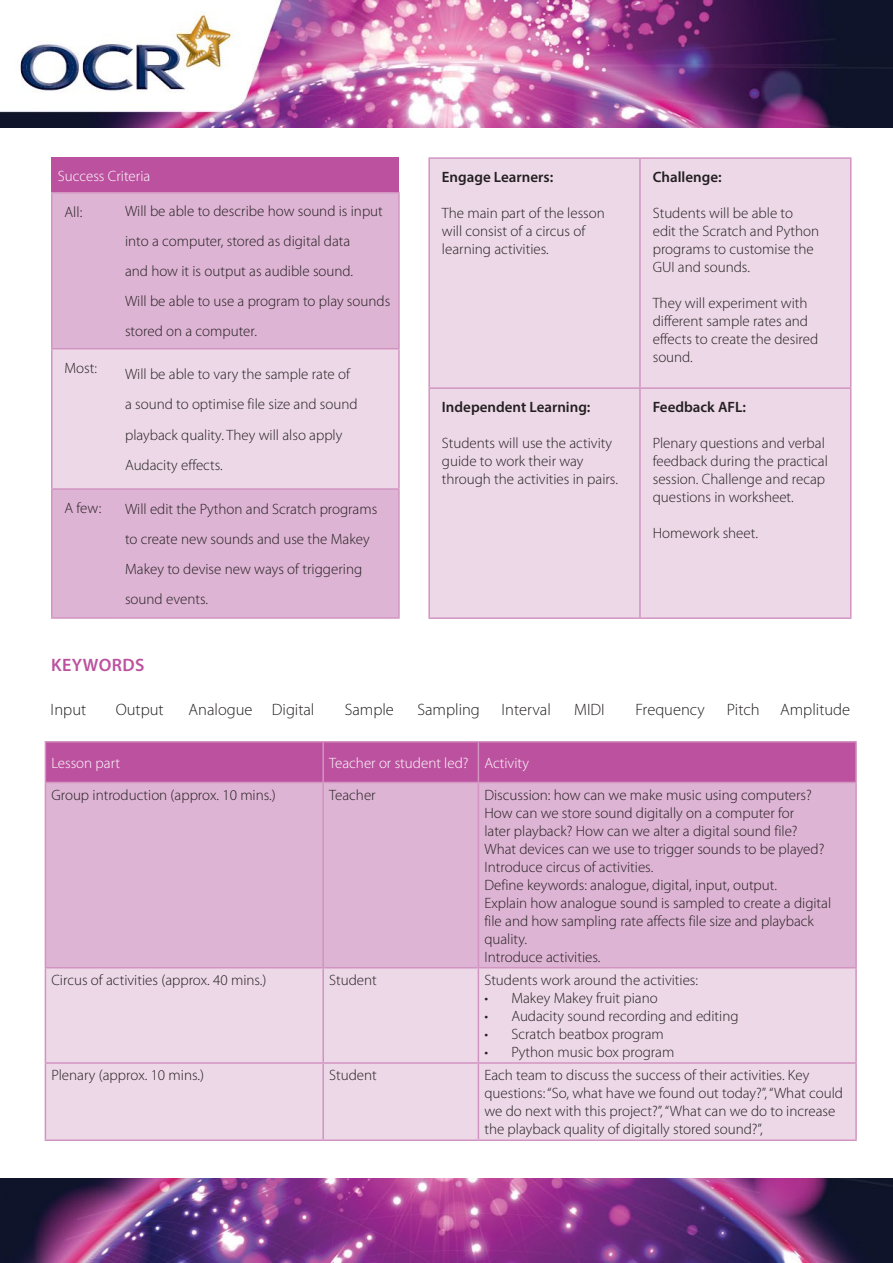
<style>
.page{position:relative;width:893px;height:1263px;background:#fff}
.page>*{position:absolute;margin:0;border:0;box-sizing:border-box;transform-origin:0 0}
.t1{font:600 18px "Myriad Pro";letter-spacing:.02em;color:#bc529f}
.t2{font:300 16.5px "Myriad Pro";color:#231f20}
.t3{font:300 15px/18px "Myriad Pro";color:#231f20}
.t4{font:600 15px "Myriad Pro";color:#231f20}
.t5{font:300 15px "Myriad Pro";color:#fff}
</style>
<div class="page">
<img style="left:0;top:0;width:893px;height:127px">
<img style="left:0;top:1178px;width:893px;height:85px">
<div style="left:52px;top:157px;width:347px;height:36px;background:#bc529f"></div>
<div style="left:53px;top:193px;width:345px;height:424px;background:#deb4d4"></div>
<div style="left:53px;top:349px;width:345px;height:139px;background:#edd8e8"></div>
<hr style="left:51px;top:192px;width:68px;height:1px;background:#d294c1">
<hr style="left:51px;top:193px;width:2px;height:155px;background:#d294c1">
<hr style="left:119px;top:192px;width:281px;height:1px;background:#d294c1">
<hr style="left:398px;top:193px;width:2px;height:155px;background:#d294c1">
<hr style="left:51px;top:348px;width:68px;height:1px;background:#d294c1">
<hr style="left:51px;top:349px;width:2px;height:139px;background:#d294c1">
<hr style="left:119px;top:348px;width:281px;height:1px;background:#d294c1">
<hr style="left:398px;top:349px;width:2px;height:139px;background:#d294c1">
<hr style="left:51px;top:488px;width:68px;height:2px;background:#d294c1">
<hr style="left:51px;top:490px;width:2px;height:127px;background:#d294c1">
<hr style="left:119px;top:488px;width:281px;height:2px;background:#d294c1">
<hr style="left:398px;top:490px;width:2px;height:127px;background:#d294c1">
<hr style="left:51px;top:617px;width:68px;height:2px;background:#d294c1">
<hr style="left:119px;top:617px;width:281px;height:2px;background:#d294c1">
<div style="left:430px;top:159px;width:420px;height:458px;background:#edd8e8"></div>
<hr style="left:428px;top:157px;width:212px;height:2px;background:#d294c1">
<hr style="left:428px;top:159px;width:2px;height:228px;background:#d294c1">
<hr style="left:640px;top:157px;width:211px;height:2px;background:#d294c1">
<hr style="left:639px;top:159px;width:2px;height:228px;background:#d294c1">
<hr style="left:850px;top:159px;width:1px;height:228px;background:#d294c1">
<hr style="left:428px;top:387px;width:212px;height:2px;background:#d294c1">
<hr style="left:428px;top:389px;width:2px;height:228px;background:#d294c1">
<hr style="left:640px;top:387px;width:211px;height:2px;background:#d294c1">
<hr style="left:639px;top:389px;width:2px;height:228px;background:#d294c1">
<hr style="left:850px;top:389px;width:1px;height:228px;background:#d294c1">
<hr style="left:428px;top:617px;width:212px;height:2px;background:#d294c1">
<hr style="left:640px;top:617px;width:211px;height:2px;background:#d294c1">
<div style="left:46px;top:742px;width:809px;height:40px;background:#bc529f"></div>
<div style="left:46px;top:783px;width:809px;height:184px;background:#deb4d4"></div>
<div style="left:46px;top:968px;width:809px;height:171px;background:#edd8e8"></div>
<hr style="left:45px;top:741px;width:278px;height:1px;background:#d294c1">
<hr style="left:45px;top:742px;width:1px;height:40px;background:#d294c1">
<hr style="left:323px;top:741px;width:155px;height:1px;background:#d294c1">
<hr style="left:322px;top:742px;width:2px;height:40px;background:#d294c1">
<hr style="left:478px;top:741px;width:379px;height:1px;background:#d294c1">
<hr style="left:478px;top:742px;width:1px;height:40px;background:#d294c1">
<hr style="left:855px;top:742px;width:2px;height:40px;background:#d294c1">
<hr style="left:45px;top:782px;width:278px;height:1px;background:#d294c1">
<hr style="left:45px;top:783px;width:1px;height:184px;background:#d294c1">
<hr style="left:323px;top:782px;width:155px;height:1px;background:#d294c1">
<hr style="left:322px;top:783px;width:2px;height:184px;background:#d294c1">
<hr style="left:478px;top:782px;width:379px;height:1px;background:#d294c1">
<hr style="left:478px;top:783px;width:1px;height:184px;background:#d294c1">
<hr style="left:855px;top:783px;width:2px;height:184px;background:#d294c1">
<hr style="left:45px;top:967px;width:278px;height:1px;background:#d294c1">
<hr style="left:45px;top:968px;width:1px;height:94px;background:#d294c1">
<hr style="left:323px;top:967px;width:155px;height:1px;background:#d294c1">
<hr style="left:322px;top:968px;width:2px;height:94px;background:#d294c1">
<hr style="left:478px;top:967px;width:379px;height:1px;background:#d294c1">
<hr style="left:478px;top:968px;width:1px;height:94px;background:#d294c1">
<hr style="left:855px;top:968px;width:2px;height:94px;background:#d294c1">
<hr style="left:45px;top:1062px;width:278px;height:2px;background:#d294c1">
<hr style="left:45px;top:1064px;width:1px;height:75px;background:#d294c1">
<hr style="left:323px;top:1062px;width:155px;height:2px;background:#d294c1">
<hr style="left:322px;top:1064px;width:2px;height:75px;background:#d294c1">
<hr style="left:478px;top:1062px;width:379px;height:2px;background:#d294c1">
<hr style="left:478px;top:1064px;width:1px;height:75px;background:#d294c1">
<hr style="left:855px;top:1064px;width:2px;height:75px;background:#d294c1">
<hr style="left:45px;top:1139px;width:278px;height:2px;background:#d294c1">
<hr style="left:323px;top:1139px;width:155px;height:2px;background:#d294c1">
<hr style="left:478px;top:1139px;width:379px;height:2px;background:#d294c1">
<p class="t5" style="left:58px;top:167px;width:94px">Success Criteria</p>
<p class="t3" style="left:65px;top:203px;width:19px">All:</p>
<p class="t3" style="left:125px;top:197px;width:267px;line-height:30px">Will be able to describe how sound is input into a computer, stored as digital data<br>and how it is output as audible sound.<br>Will be able to use a program to play sounds stored on a computer.</p>
<p class="t3" style="left:65px;top:359px;width:34px">Most:</p>
<p class="t3" style="left:125px;top:360px;width:234px;line-height:30px">Will be able to vary the sample rate of a sound to optimise file size and sound playback quality. They will also apply Audacity effects.</p>
<p class="t3" style="left:65px;top:499px;width:39px">A few:</p>
<p class="t3" style="left:125px;top:494px;width:254px;line-height:30px">Will edit the Python and Scratch programs to create new sounds and use the Makey<br>Makey to devise new ways of triggering sound events.</p>
<p class="t4" style="left:442px;top:167px;width:113px">Engage Learners:</p>
<p class="t3" style="left:442px;top:204px;width:164px">The main part of the lesson will consist of a circus of learning activities.</p>
<p class="t4" style="left:442px;top:398px;width:150px">Independent Learning:</p>
<p class="t3" style="left:442px;top:434px;width:178px">Students will use the activity guide to work their way through the activities in pairs.</p>
<p class="t4" style="left:653px;top:167px;width:70px">Challenge:</p>
<p class="t3" style="left:653px;top:204px;width:168px">Students will be able to edit the Scratch and Python programs to customise the<br>GUI and sounds.</p>
<p class="t3" style="left:653px;top:294px;width:167px">They will experiment with different sample rates and effects to create the desired sound.</p>
<p class="t4" style="left:653px;top:398px;width:95px">Feedback AFL:</p>
<p class="t3" style="left:653px;top:434px;width:177px">Plenary questions and verbal feedback during the practical session. Challenge and recap questions in worksheet.</p>
<p class="t3" style="left:653px;top:524px;width:107px">Homework sheet.</p>
<p class="t1" style="left:51px;top:653px;width:95px">KEYWORDS</p>
<p class="t2" style="left:51px;top:700px;width:37px">Input</p>
<p class="t2" style="left:116px;top:700px;width:49px">Output</p>
<p class="t2" style="left:189px;top:700px;width:66px">Analogue</p>
<p class="t2" style="left:272px;top:700px;width:44px">Digital</p>
<p class="t2" style="left:345px;top:700px;width:51px">Sample</p>
<p class="t2" style="left:417px;top:700px;width:64px">Sampling</p>
<p class="t2" style="left:502px;top:700px;width:51px">Interval</p>
<p class="t2" style="left:574px;top:700px;width:32px">MIDI</p>
<p class="t2" style="left:635px;top:700px;width:71px">Frequency</p>
<p class="t2" style="left:727px;top:700px;width:34px">Pitch</p>
<p class="t2" style="left:780px;top:700px;width:72px">Amplitude</p>
<p class="t5" style="left:51px;top:754px;width:70px">Lesson part</p>
<p class="t5" style="left:329px;top:754px;width:141px">Teacher or student led?</p>
<p class="t5" style="left:484px;top:754px;width:46px">Activity</p>
<p class="t3" style="left:51px;top:786px;width:226px">Group introduction (approx. 10 mins.)</p>
<p class="t3" style="left:329px;top:786px;width:48px">Teacher</p>
<p class="t3" style="left:484px;top:786px;width:342px">Discussion: how can we make music using computers?<br>How can we store sound digitally on a computer for<br>later playback? How can we alter a digital sound file?<br>What devices can we use to trigger sounds to be played?<br>Introduce circus of activities.</p>
<p class="t3" style="left:484px;top:876px;width:294px">Define keywords: analogue, digital, input, output.</p>
<p class="t3" style="left:484px;top:894px;width:348px">Explain how analogue sound is sampled to create a digital file and how sampling rate affects file size and playback quality.</p>
<p class="t3" style="left:484px;top:948px;width:118px">Introduce activities.</p>
<p class="t3" style="left:51px;top:971px;width:217px">Circus of activities (approx. 40 mins.)</p>
<p class="t3" style="left:329px;top:971px;width:49px">Student</p>
<p class="t3" style="left:484px;top:971px;width:215px">Students work around the activities:</p>
<p class="t3" style="left:484px;top:989px;width:175px">• Makey Makey fruit piano</p>
<p class="t3" style="left:484px;top:1007px;width:256px">• Audacity sound recording and editing</p>
<p class="t3" style="left:484px;top:1025px;width:181px">• Scratch beatbox program</p>
<p class="t3" style="left:484px;top:1043px;width:192px">• Python music box program</p>
<p class="t3" style="left:51px;top:1066px;width:154px">Plenary (approx. 10 mins.)</p>
<p class="t3" style="left:329px;top:1066px;width:49px">Student</p>
<p class="t3" style="left:484px;top:1066px;width:360px">Each team to discuss the success of their activities. Key questions: “So, what have we found out today?”, “What could we do next with this project?”, “What can we do to increase the playback quality of digitally stored sound?”,</p>
</div>
